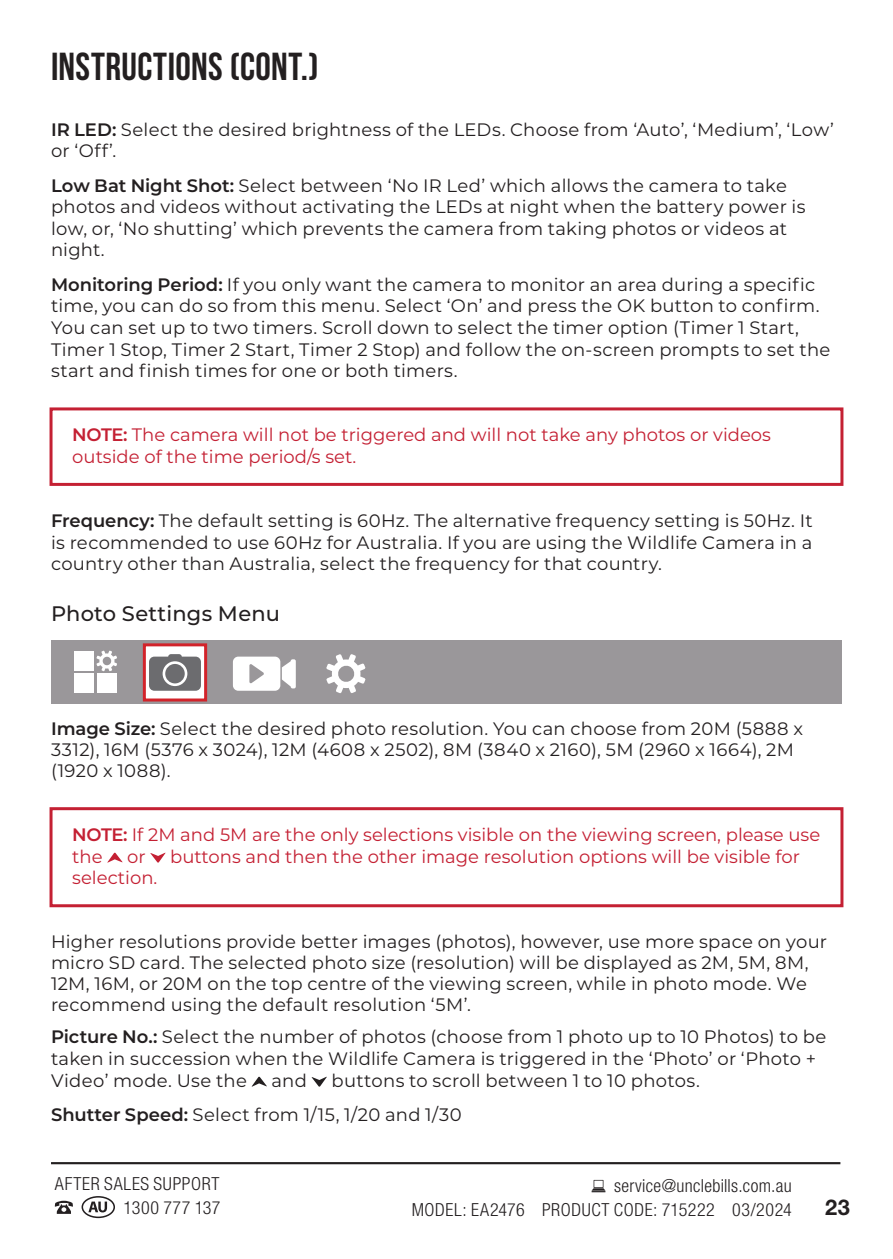
<style>
.page{position:relative;width:893px;height:1259px;background:#fff}
.page>*{position:absolute;margin:0;border:0;box-sizing:border-box;transform-origin:0 0}
.t1{font:700 39px "Bebas Neue";letter-spacing:.01em;color:#231f20}
.t2{font:700 21.9px "Helvetica Neue LT Std";color:#231f20}
.t3{font:500 21px "Montserrat";letter-spacing:.01em;color:#231f20}
.t4{font:18px/21.6px "Montserrat";letter-spacing:.015em;color:#231f20}
.t5{font:18px/21.6px "Montserrat";color:#c42033}
.t6{font:300 condensed 18px/24.3px "Helvetica Neue LT Std";letter-spacing:.03em;color:#231f20;text-align:right}
.s1{font-weight:600}
</style>
<div class="page">
<hr style="left:51px;top:1162px;width:789px;height:2px;background:#231f20">
<svg style="left:55px;top:1200px;width:18px;height:13px"></svg>
<div style="left:82px;top:1196px;width:33px;height:22px;border:2px solid #231f20;border-radius:50%"></div>
<svg style="left:88px;top:1201px;width:19px;height:11px"></svg>
<svg style="left:592px;top:1188px;width:13px;height:4px"></svg>
<div style="left:50px;top:407px;width:793px;height:79px;border:3px solid #c42033"></div>
<div style="left:50px;top:807px;width:793px;height:100px;border:3px solid #c42033"></div>
<div style="left:51px;top:641px;width:791px;height:63px;background:#9a979a"></div>
<div style="left:143px;top:643px;width:64px;height:58px;background:#fff;border:3px solid #d2232a"></div>
<svg style="left:326px;top:654px;width:40px;height:39px"></svg>
<svg style="left:96px;top:650px;width:21px;height:21px"></svg>
<div style="left:74px;top:651px;width:20px;height:19px;background:#fff"></div>
<div style="left:74px;top:674px;width:20px;height:19px;background:#fff"></div>
<div style="left:97px;top:674px;width:20px;height:19px;background:#fff"></div>
<svg style="left:149px;top:654px;width:52px;height:37px"></svg>
<div style="left:165px;top:664px;width:20px;height:19px;background:#6c6c6f;border-radius:50%"></div>
<svg style="left:233px;top:656px;width:63px;height:35px"></svg>
<svg style="left:107px;top:852px;width:16px;height:10px"></svg>
<svg style="left:150px;top:852px;width:16px;height:10px"></svg>
<svg style="left:252px;top:1076px;width:15px;height:10px"></svg>
<svg style="left:312px;top:1076px;width:15px;height:10px"></svg>
<h1 class="t1" style="left:51px;top:45px;width:269px">INSTRUCTIONS (CONT.)</h1>
<p class="t4" style="left:51px;top:118px;width:784px"><span class="s1">IR LED:</span> Select the desired brightness of the LEDs. Choose from ‘Auto’, ‘Medium’, ‘Low’ or ‘Off’.</p>
<p class="t4" style="left:51px;top:174px;width:756px"><span class="s1">Low Bat Night Shot:</span> Select between ‘No IR Led’ which allows the camera to take photos and videos without activating the LEDs at night when the battery power is low, or, ‘No shutting’ which prevents the camera from taking photos or videos at night.</p>
<p class="t4" style="left:51px;top:273px;width:781px"><span class="s1">Monitoring Period:</span> If you only want the camera to monitor an area during a specific time, you can do so from this menu. Select ‘On’ and press the OK button to confirm.<br>You can set up to two timers. Scroll down to select the timer option (Timer 1 Start, Timer 1 Stop, Timer 2 Start, Timer 2 Stop) and follow the on-screen prompts to set the start and finish times for one or both timers.</p>
<p class="t5" style="left:72px;top:423px;width:700px"><span class="s1">NOTE:</span> The camera will not be triggered and will not take any photos or videos outside of the time period/s set.</p>
<p class="t4" style="left:51px;top:509px;width:763px;text-align:justify"><span class="s1">Frequency:</span> The default setting is 60Hz. The alternative frequency setting is 50Hz. It is recommended to use 60Hz for Australia. If you are using the Wildlife Camera in a country other than Australia, select the frequency for that country.</p>
<p class="t3" style="left:51px;top:599px;width:231px">Photo Settings Menu</p>
<p class="t4" style="left:51px;top:717px;width:753px"><span class="s1">Image Size:</span> Select the desired photo resolution. You can choose from 20M (5888 x<br>3312), 16M (5376 x 3024), 12M (4608 x 2502), 8M (3840 x 2160), 5M (2960 x 1664), 2M (1920 x 1088).</p>
<p class="t5" style="left:72px;top:823px;width:749px"><span class="s1">NOTE:</span> If 2M and 5M are the only selections visible on the viewing screen, please use the</p>
<p class="t5" style="left:127px;top:845px;width:20px">or</p>
<p class="t5" style="left:170px;top:845px;width:631px">buttons and then the other image resolution options will be visible for</p>
<p class="t5" style="left:72px;top:866px;width:87px">selection.</p>
<p class="t4" style="left:51px;top:930px;width:778px">Higher resolutions provide better images (photos), however, use more space on your micro SD card. The selected photo size (resolution) will be displayed as 2M, 5M, 8M, 12M, 16M, or 20M on the top centre of the viewing screen, while in photo mode. We recommend using the default resolution ‘5M’.</p>
<p class="t4" style="left:51px;top:1025px;width:777px"><span class="s1">Picture No.:</span> Select the number of photos (choose from 1 photo up to 10 Photos) to be taken in succession when the Wildlife Camera is triggered in the ‘Photo’ or ‘Photo +<br>Video’ mode. Use the</p>
<p class="t4" style="left:51px;top:1062px;width:650px;line-height:34.5px;text-indent:280px">buttons to scroll between 1 to 10 photos.<br><span class="s1">Shutter Speed:</span> Select from 1/15, 1/20 and 1/30</p>
<p class="t4" style="left:271px;top:1068px;width:37px">and</p>
<p class="t6" style="left:55px;top:1171px;width:167px">AFTER SALES SUPPORT<br>1300 777 137</p>
<p class="t6" style="left:412px;top:1173px;width:382px">service@unclebills.com.au<br>MODEL: EA2476 PRODUCT CODE: 715222 03/2024</p>
<p class="t2" style="left:825px;top:1193px;width:26px">23</p>
</div>
